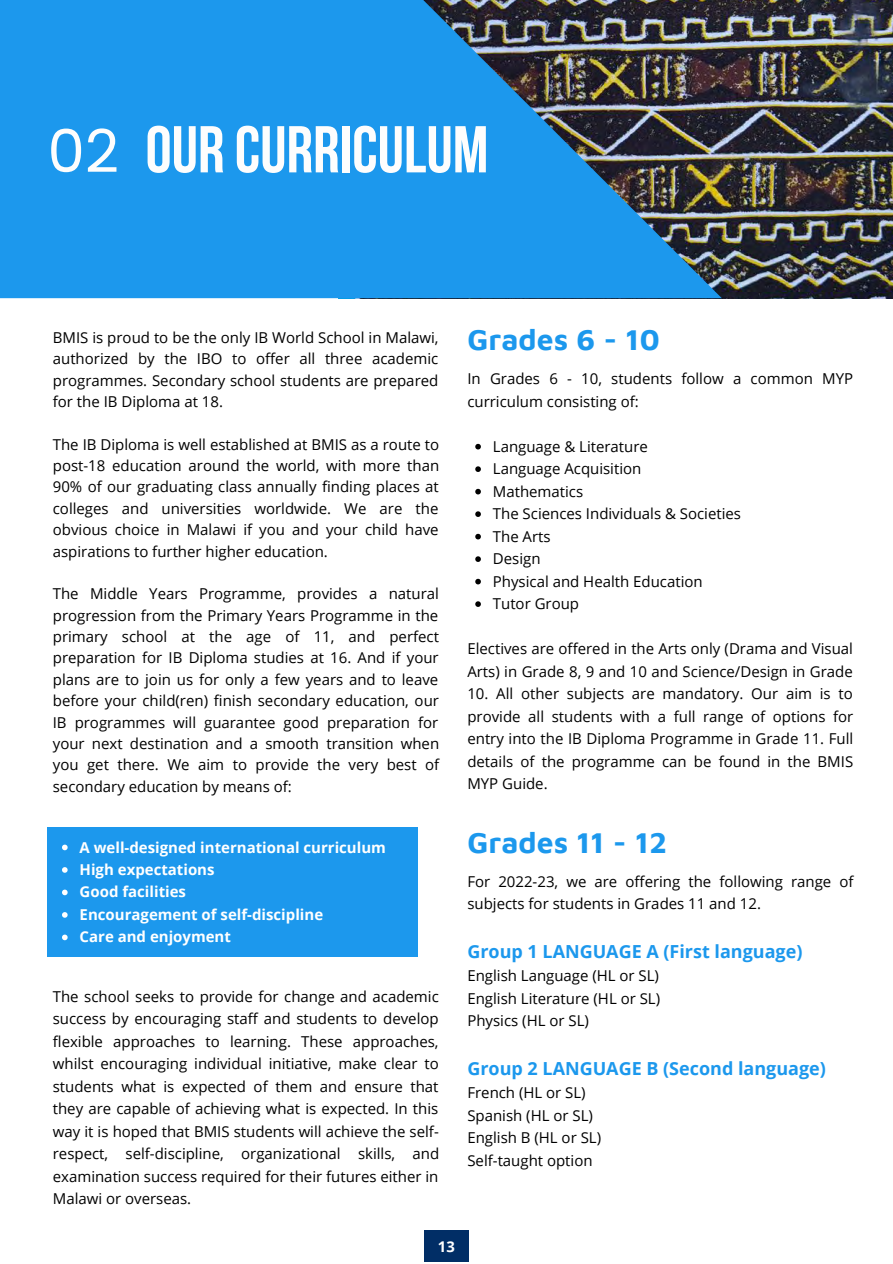
<style>
.page{position:relative;width:893px;height:1264px;background:#fff}
.page>*{position:absolute;margin:0;border:0;box-sizing:border-box;transform-origin:0 0}
.t1{font:66px "Bebas Neue Cyrillic";color:#fdfdfd}
.t2{font:700 30px "Maven Pro";color:#1c98ed}
.t3{font:700 18px "Open Sans";color:#1c98ed}
.t4{font:15px/21.3px "Open Sans";color:#000;text-align:justify}
.t5{font:700 15px "Open Sans";color:#fff}
.t6{font:700 14.85px "Open Sans";color:#fff}
.s1{font-family:"Poppins";font-size:59.4px}
</style>
<div class="page">
<img style="left:721px;top:0;width:171px;height:298px">
<svg style="left:0;top:0;width:721px;height:298px;background:#2687cb"></svg>
<div style="left:47px;top:827px;width:370px;height:129px;background:#1c98ed"></div>
<svg style="left:62px;top:844px;width:6px;height:6px"></svg>
<svg style="left:62px;top:867px;width:6px;height:5px"></svg>
<svg style="left:62px;top:889px;width:6px;height:6px"></svg>
<svg style="left:62px;top:912px;width:6px;height:5px"></svg>
<svg style="left:62px;top:934px;width:6px;height:6px"></svg>
<svg style="left:475px;top:444px;width:6px;height:5px"></svg>
<svg style="left:475px;top:466px;width:6px;height:6px"></svg>
<svg style="left:475px;top:489px;width:6px;height:5px"></svg>
<svg style="left:475px;top:511px;width:6px;height:6px"></svg>
<svg style="left:475px;top:534px;width:6px;height:5px"></svg>
<svg style="left:475px;top:556px;width:6px;height:6px"></svg>
<svg style="left:475px;top:579px;width:6px;height:5px"></svg>
<svg style="left:475px;top:601px;width:6px;height:6px"></svg>
<div style="left:424px;top:1230px;width:44px;height:32px;background:#012e66"></div>
<p class="t1" style="left:47px;top:123px;width:442px"><span class="s1">02</span> OUR CURRICULUM</p>
<p class="t4" style="left:53px;top:326px;width:387px">BMIS is proud to be the only IB World School in Malawi, authorized by the IBO to offer all three academic programmes. Secondary school students are prepared for the IB Diploma at 18.</p>
<p class="t4" style="left:53px;top:433px;width:388px">The IB Diploma is well established at BMIS as a route to post-18 education around the world, with more than 90% of our graduating class annually finding places at colleges and universities worldwide. We are the obvious choice in Malawi if you and your child have aspirations to further higher education.</p>
<p class="t4" style="left:53px;top:583px;width:388px">The Middle Years Programme, provides a natural progression from the Primary Years Programme in the primary school at the age of 11, and perfect preparation for IB Diploma studies at 16. And if your plans are to join us for only a few years and to leave before your child(ren) finish secondary education, our IB programmes will guarantee good preparation for your next destination and a smooth transition when you get there. We aim to provide the very best of secondary education by means of:</p>
<p class="t5" style="left:80px;top:836px;width:308px">A well-designed international curriculum</p>
<p class="t5" style="left:80px;top:859px;width:136px">High expectations</p>
<p class="t5" style="left:80px;top:881px;width:108px">Good facilities</p>
<p class="t5" style="left:80px;top:904px;width:245px">Encouragement of self-discipline</p>
<p class="t5" style="left:80px;top:926px;width:153px">Care and enjoyment</p>
<p class="t4" style="left:53px;top:984px;width:388px;line-height:22.5px">The school seeks to provide for change and academic success by encouraging staff and students to develop flexible approaches to learning. These approaches, whilst encouraging individual initiative, make clear to students what is expected of them and ensure that they are capable of achieving what is expected. In this way it is hoped that BMIS students will achieve the self&shy;respect, self-discipline, organizational skills, and examination success required for their futures either in Malawi or overseas.</p>
<p class="t2" style="left:467px;top:321px;width:194px">Grades 6 - 10</p>
<p class="t4" style="left:467px;top:367px;width:387px;line-height:22.5px">In Grades 6 - 10, students follow a common MYP curriculum consisting of:</p>
<p class="t4" style="left:493px;top:435px;width:156px">Language &amp; Literature</p>
<p class="t4" style="left:493px;top:458px;width:150px">Language Acquisition</p>
<p class="t4" style="left:493px;top:480px;width:92px">Mathematics</p>
<p class="t4" style="left:493px;top:502px;width:250px">The Sciences Individuals &amp; Societies</p>
<p class="t4" style="left:493px;top:525px;width:59px">The Arts</p>
<p class="t4" style="left:493px;top:547px;width:49px">Design</p>
<p class="t4" style="left:493px;top:570px;width:211px">Physical and Health Education</p>
<p class="t4" style="left:493px;top:592px;width:88px">Tutor Group</p>
<p class="t4" style="left:467px;top:637px;width:387px;line-height:22.5px">Electives are offered in the Arts only (Drama and Visual<br>Arts) in Grade 8, 9 and 10 and Science/Design in Grade</p>
<p class="t4" style="left:467px;top:682px;width:387px;line-height:22.5px">10. All other subjects are mandatory. Our aim is to provide all students with a full range of options for entry into the IB Diploma Programme in Grade 11. Full details of the programme can be found in the BMIS MYP Guide.</p>
<p class="t2" style="left:467px;top:823px;width:201px">Grades 11 - 12</p>
<p class="t4" style="left:467px;top:869px;width:387px;line-height:22.5px">For 2022-23, we are offering the following range of subjects for students in Grades 11 and 12.</p>
<p class="t3" style="left:467px;top:938px;width:336px">Group 1 LANGUAGE A (First language)</p>
<p class="t4" style="left:467px;top:964px;width:193px">English Language (HL or SL)</p>
<p class="t4" style="left:467px;top:987px;width:194px">English Literature (HL or SL)</p>
<p class="t4" style="left:467px;top:1009px;width:123px">Physics (HL or SL)</p>
<p class="t3" style="left:467px;top:1055px;width:360px">Group 2 LANGUAGE B (Second language)</p>
<p class="t4" style="left:467px;top:1081px;width:120px">French (HL or SL)</p>
<p class="t4" style="left:467px;top:1104px;width:127px">Spanish (HL or SL)</p>
<p class="t4" style="left:467px;top:1126px;width:135px">English B (HL or SL)</p>
<p class="t4" style="left:467px;top:1149px;width:127px">Self-taught option</p>
<p class="t6" style="left:438px;top:1236px;width:18px">13</p>
</div>
